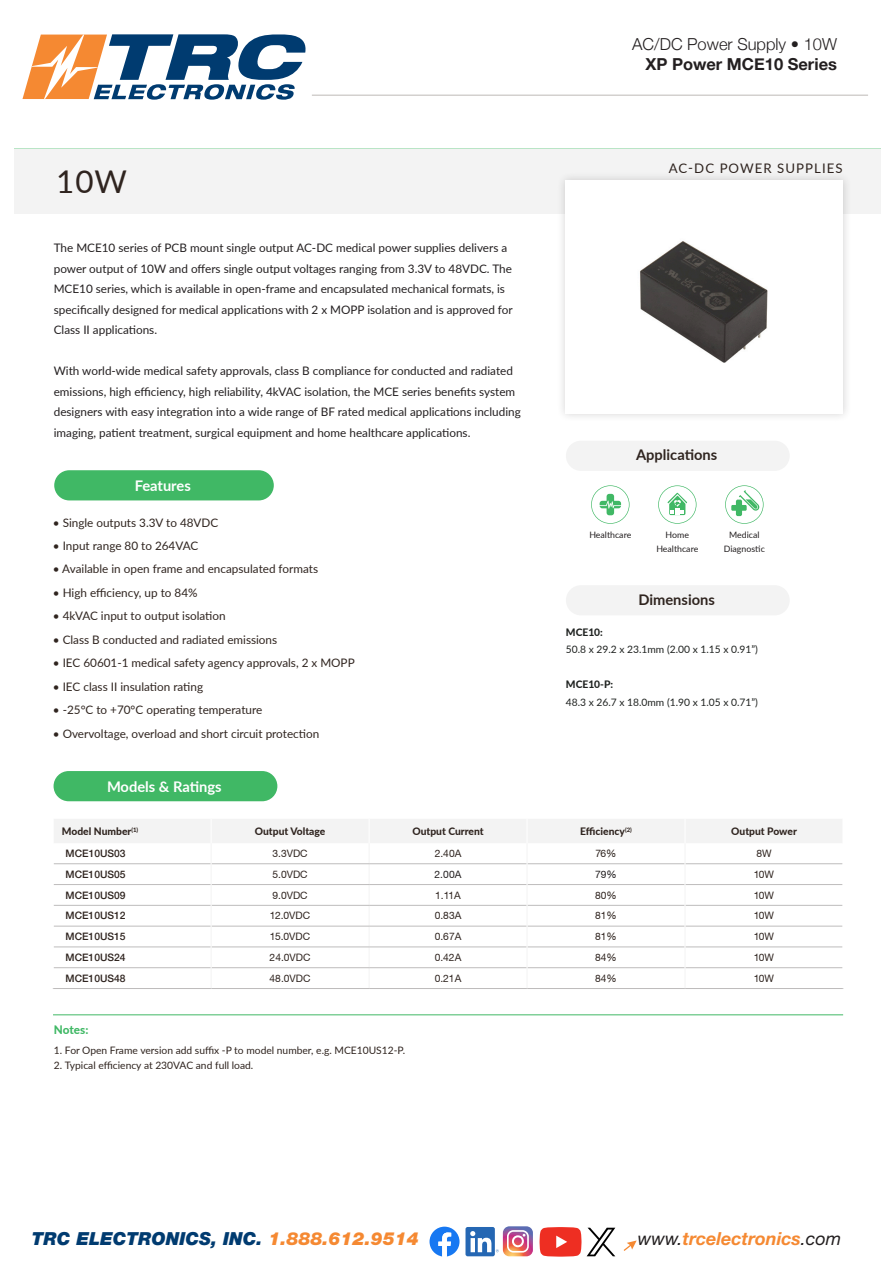
<style>
.page{position:relative;width:891px;height:1269px;background:#fff}
.page>*{position:absolute;margin:0;border:0;box-sizing:border-box;transform-origin:0 0}
.t1{font:31.35px "Lato";color:#2f241f}
.t2{font:italic 900 18px "Helvetica Neue LT Std";color:#003b70}
.t3{font:italic 700 18px "Helvetica Neue LT Std";color:#f58932}
.t4{font:300 16.5px "Helvetica Neue";color:#231f20}
.t5{font:700 16.5px "Helvetica Neue";color:#231f20}
.t6{font:700 14.7px "Lato";color:#2f241f}
.t7{font:700 14.7px "Lato";color:#fff}
.t8{font:13.2px "Lato";letter-spacing:.08em;color:#2f241f}
.t9{font:11.7px/20.5px "Lato";color:#231f20}
.t10{font:11.7px "Lato";color:#2f241f}
.t11{font:800 11.7px "Lato";letter-spacing:-.005em;color:#40b865}
.t12{font:10.2px "Helvetica Neue CE";color:#2f241f}
.t13{font:10.2px "Lato";color:#2f241f}
.t14{font:10.2px "Lato";color:#1f2220}
.t15{font:800 10.2px "Lato";color:#2f241f}
.t16{font:500 10.2px "Helvetica Neue LT";color:#2f241f}
.t17{font:800 10.2px "Lato";color:#1f2220}
.t18{font:10.2px "Helvetica Neue CE";color:#231f20}
.t19{font:8.85px/13.2px "Lato";color:#231f20;text-align:center}
.s1{color:#f58932}
.s2{font-weight:400;color:#231f20}
</style>
<div class="page">
<hr style="left:312px;top:94px;width:556px;height:2px;background:#d3d0ce">
<svg style="left:624px;top:1240px;width:13px;height:11px"></svg>
<svg style="left:22px;top:34px;width:284px;height:66px"></svg>
<svg style="left:430px;top:1227px;width:30px;height:30px"></svg>
<div style="left:466px;top:1227px;width:29px;height:29px;background:#2567b3;border-radius:2px"></div>
<svg style="left:470px;top:1226px;width:63px;height:30px"></svg>
<svg style="left:540px;top:1227px;width:75px;height:30px"></svg>
<hr style="left:14px;top:149px;width:867px;height:1px;background:#40b865">
<div style="left:14px;top:150px;width:867px;height:64px;background:#f3f3f3"></div>
<div style="left:566px;top:585px;width:224px;height:30px;background:#f3f3f3;border-radius:15px"></div>
<div style="left:557px;top:172px;width:295px;height:250px;background:#231f20;opacity:.2"></div>
<img style="left:566px;top:181px;width:277px;height:233px">
<div style="left:566px;top:441px;width:224px;height:30px;background:#f3f3f3;border-radius:15px"></div>
<div style="left:54px;top:470px;width:220px;height:30px;background:#40b865;border-radius:15px"></div>
<hr style="left:53px;top:988px;width:158px;height:1px;background:#bebcbc">
<hr style="left:211px;top:988px;width:158px;height:1px;background:#bebcbc">
<hr style="left:369px;top:988px;width:158px;height:1px;background:#bebcbc">
<hr style="left:527px;top:988px;width:158px;height:1px;background:#bebcbc">
<hr style="left:685px;top:988px;width:158px;height:1px;background:#bebcbc">
<svg style="left:53px;top:819px;width:790px;height:150px"></svg>
<div style="left:54px;top:771px;width:223px;height:30px;background:#40b865;border-radius:15px"></div>
<hr style="left:53px;top:1014px;width:790px;height:1px;background:#40b865">
<svg style="left:591px;top:485px;width:39px;height:39px"></svg>
<svg style="left:658px;top:485px;width:39px;height:39px"></svg>
<svg style="left:725px;top:485px;width:39px;height:39px"></svg>
<h1 class="t1" style="left:56px;top:159px;width:72px">10W</h1>
<p class="t9" style="left:54px;top:237px;width:461px">The MCE10 series of PCB mount single output AC-DC medical power supplies delivers a power output of 10W and offers single output voltages ranging from 3.3V to 48VDC. The MCE10 series, which is available in open-frame and encapsulated mechanical formats, is specifically designed for medical applications with 2 x MOPP isolation and is approved for Class II applications.</p>
<p class="t9" style="left:54px;top:360px;width:469px">With world-wide medical safety approvals, class B compliance for conducted and radiated emissions, high efficiency, high reliability, 4kVAC isolation, the MCE series benefits system designers with easy integration into a wide range of BF rated medical applications including imaging, patient treatment, surgical equipment and home healthcare applications.</p>
<p class="t7" style="left:135px;top:475px;width:58px">Features</p>
<p class="t10" style="left:53px;top:514px;width:167px">• Single outputs 3.3V to 48VDC</p>
<p class="t10" style="left:53px;top:537px;width:147px">• Input range 80 to 264VAC</p>
<p class="t10" style="left:53px;top:561px;width:267px">• Available in open frame and encapsulated formats</p>
<p class="t10" style="left:53px;top:584px;width:146px">• High efficiency, up to 84%</p>
<p class="t10" style="left:53px;top:608px;width:174px">• 4kVAC input to output isolation</p>
<p class="t10" style="left:53px;top:631px;width:226px">• Class B conducted and radiated emissions</p>
<p class="t10" style="left:53px;top:655px;width:303px">• IEC 60601-1 medical safety agency approvals, 2 x MOPP</p>
<p class="t10" style="left:53px;top:678px;width:152px">• IEC class II insulation rating</p>
<p class="t10" style="left:53px;top:702px;width:211px">• -25°C to +70°C operating temperature</p>
<p class="t10" style="left:53px;top:725px;width:268px">• Overvoltage, overload and short circuit protection</p>
<p class="t7" style="left:107px;top:776px;width:116px">Models &amp; Ratings</p>
<p class="t4" style="left:632px;top:31px;width:206px">AC/DC Power Supply • 10W</p>
<p class="t5" style="left:645px;top:51px;width:193px">XP Power MCE10 Series</p>
<p class="t8" style="left:669px;top:159px;width:175px">AC-DC POWER SUPPLIES</p>
<p class="t6" style="left:636px;top:444px;width:83px">Applications</p>
<p class="t19" style="left:589px;top:528px;width:43px">Healthcare</p>
<p class="t19" style="left:656px;top:528px;width:43px">Home<br>Healthcare</p>
<p class="t19" style="left:724px;top:528px;width:43px">Medical<br>Diagnostic</p>
<p class="t6" style="left:638px;top:589px;width:78px">Dimensions</p>
<p class="t17" style="left:566px;top:624px;width:39px">MCE10:</p>
<p class="t14" style="left:566px;top:642px;width:193px">50.8 x 29.2 x 23.1mm (2.00 x 1.15 x 0.91”)</p>
<p class="t17" style="left:566px;top:677px;width:49px">MCE10-P:</p>
<p class="t14" style="left:566px;top:695px;width:193px">48.3 x 26.7 x 18.0mm (1.90 x 1.05 x 0.71”)</p>
<p class="t15" style="left:62px;top:824px;width:78px">Model Number<sup>(1)</sup></p>
<p class="t15" style="left:255px;top:824px;width:72px">Output Voltage</p>
<p class="t15" style="left:412px;top:824px;width:73px">Output Current</p>
<p class="t15" style="left:580px;top:824px;width:53px">Efficiency<sup>(2)</sup></p>
<p class="t15" style="left:731px;top:824px;width:67px">Output Power</p>
<p class="t16" style="left:66px;top:847px;width:61px">MCE10US03</p>
<p class="t12" style="left:273px;top:847px;width:37px">3.3VDC</p>
<p class="t12" style="left:435px;top:847px;width:28px">2.40A</p>
<p class="t12" style="left:595px;top:847px;width:23px">76%</p>
<p class="t12" style="left:756px;top:847px;width:17px">8W</p>
<p class="t16" style="left:66px;top:868px;width:61px">MCE10US05</p>
<p class="t12" style="left:273px;top:868px;width:37px">5.0VDC</p>
<p class="t18" style="left:435px;top:868px;width:29px">2.00A</p>
<p class="t18" style="left:595px;top:868px;width:23px">79%</p>
<p class="t12" style="left:754px;top:868px;width:22px">10W</p>
<p class="t16" style="left:66px;top:889px;width:61px">MCE10US09</p>
<p class="t12" style="left:272px;top:889px;width:37px">9.0VDC</p>
<p class="t12" style="left:435px;top:889px;width:27px">1.11A</p>
<p class="t12" style="left:595px;top:889px;width:23px">80%</p>
<p class="t12" style="left:754px;top:889px;width:22px">10W</p>
<p class="t16" style="left:66px;top:910px;width:61px">MCE10US12</p>
<p class="t12" style="left:270px;top:910px;width:42px">12.0VDC</p>
<p class="t12" style="left:435px;top:910px;width:28px">0.83A</p>
<p class="t12" style="left:595px;top:910px;width:23px">81%</p>
<p class="t12" style="left:754px;top:910px;width:22px">10W</p>
<p class="t16" style="left:66px;top:931px;width:61px">MCE10US15</p>
<p class="t12" style="left:270px;top:930px;width:42px">15.0VDC</p>
<p class="t12" style="left:435px;top:930px;width:28px">0.67A</p>
<p class="t12" style="left:595px;top:930px;width:23px">81%</p>
<p class="t12" style="left:754px;top:930px;width:22px">10W</p>
<p class="t16" style="left:66px;top:951px;width:61px">MCE10US24</p>
<p class="t12" style="left:270px;top:951px;width:42px">24.0VDC</p>
<p class="t12" style="left:435px;top:951px;width:28px">0.42A</p>
<p class="t12" style="left:595px;top:951px;width:23px">84%</p>
<p class="t12" style="left:754px;top:951px;width:22px">10W</p>
<p class="t16" style="left:66px;top:972px;width:61px">MCE10US48</p>
<p class="t12" style="left:270px;top:972px;width:42px">48.0VDC</p>
<p class="t12" style="left:435px;top:972px;width:28px">0.21A</p>
<p class="t12" style="left:595px;top:972px;width:23px">84%</p>
<p class="t12" style="left:754px;top:972px;width:22px">10W</p>
<p class="t11" style="left:54px;top:1021px;width:36px">Notes:</p>
<p class="t13" style="left:54px;top:1043px;width:353px">1. For Open Frame version add suffix -P to model number, e.g. MCE10US12-P.</p>
<p class="t13" style="left:54px;top:1058px;width:201px">2. Typical efficiency at 230VAC and full load.</p>
<p class="t2" style="left:32px;top:1227px;width:388px">TRC ELECTRONICS, INC. <span class="s1">1.888.612.9514</span></p>
<p class="t3" style="left:638px;top:1227px;width:205px"><span class="s2">www.</span>trcelectronics<span class="s2">.com</span></p>
</div>
